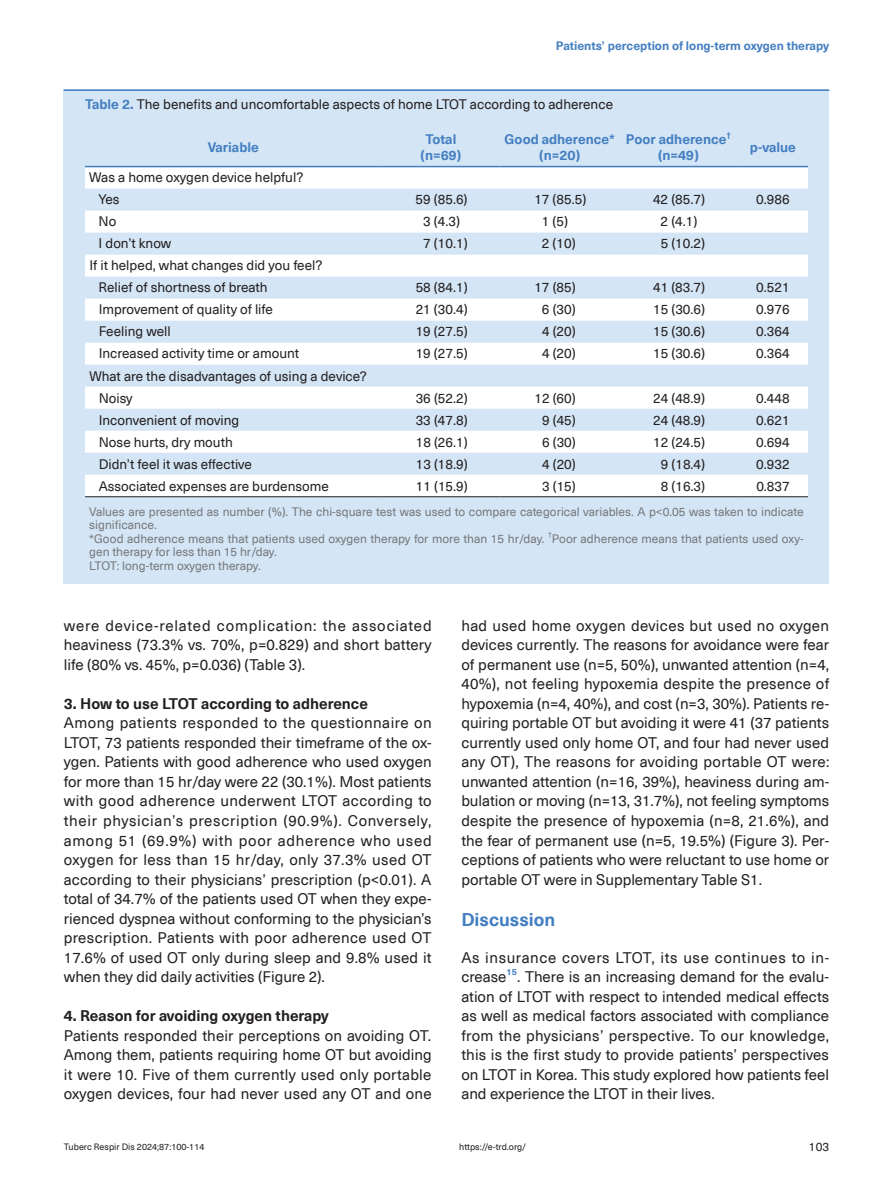
<style>
.page{position:relative;width:893px;height:1191px;background:#fff}
.page>*{position:absolute;margin:0;border:0;box-sizing:border-box;transform-origin:0 0}
.t1{font:700 18px "Neue Haas Unica Pro";color:#437ec1}
.t2{font:15px/19.5px "Neue Haas Unica Pro";letter-spacing:.005em;color:#231f20;text-align:justify}
.t3{font:15px/19.5px "Neue Haas Unica Pro";letter-spacing:.04em;color:#231f20}
.t4{font:13.5px/22px "Neue Haas Unica Pro";color:#231f20}
.t5{font:700 13.5px/16.2px "Neue Haas Unica Pro";color:#437ec1;text-align:center}
.t6{font:12px/13.5px "Neue Haas Unica Pro";color:#76787b}
.t7{font:700 12px "Neue Haas Unica Pro";color:#437ec1}
.t8{font:12px "Neue Haas Unica Pro";color:#231f20}
.t9{font:9px "Neue Haas Unica Pro";color:#231f20}
.t10{font:700 8.7px "Neue Haas Unica Pro";color:#437ec1}
.t11{font:700 7.8px "Neue Haas Unica Pro";color:#437ec1}
.t12{font:7.05px "Neue Haas Unica Pro";color:#76787b}
.s1{font-weight:700;color:#437ec1}
.s2{font-weight:700}
</style>
<div class="page">
<div style="left:64px;top:89px;width:765px;height:495px;background:#d4e5f5"></div>
<hr style="left:64px;top:89px;width:765px;height:2px;background:#437ec1">
<svg style="left:85px;top:167px;width:723px;height:329px;fill:#fff"></svg>
<hr style="left:85px;top:166px;width:297px;height:1px;background:#437ec1">
<hr style="left:382px;top:166px;width:118px;height:1px;background:#437ec1">
<hr style="left:500px;top:166px;width:119px;height:1px;background:#437ec1">
<hr style="left:619px;top:166px;width:119px;height:1px;background:#437ec1">
<hr style="left:738px;top:166px;width:70px;height:1px;background:#437ec1">
<hr style="left:85px;top:496px;width:297px;height:1px;background:#231f20">
<hr style="left:382px;top:496px;width:118px;height:1px;background:#231f20">
<hr style="left:500px;top:496px;width:119px;height:1px;background:#231f20">
<hr style="left:619px;top:496px;width:119px;height:1px;background:#231f20">
<hr style="left:738px;top:496px;width:70px;height:1px;background:#231f20">
<p class="t7" style="left:556px;top:38px;width:275px">Patients’ perception of long-term oxygen therapy</p>
<p class="t4" style="left:85px;top:94px;width:530px"><span class="s1">Table 2.</span> The benefits and uncomfortable aspects of home LTOT according to adherence</p>
<p class="t5" style="left:208px;top:139px;width:53px">Variable</p>
<p class="t5" style="left:421px;top:131px;width:42px">Total (n=69)</p>
<p class="t5" style="left:505px;top:131px;width:112px">Good adherence* (n=20)</p>
<p class="t5" style="left:626px;top:131px;width:102px">Poor adherence</p>
<p class="t11" style="left:726px;top:130px;width:6px">†</p>
<p class="t5" style="left:658px;top:148px;width:42px">(n=49)</p>
<p class="t5" style="left:750px;top:139px;width:48px">p-value</p>
<p class="t4" style="left:99px;top:167px;width:206px;text-indent:-9px">Was a home oxygen device helpful?<br>Yes</p>
<p class="t4" style="left:416px;top:189px;width:53px">59 (85.6)</p>
<p class="t4" style="left:534px;top:189px;width:53px">17 (85.5)</p>
<p class="t4" style="left:653px;top:189px;width:53px">42 (85.7)</p>
<p class="t4" style="left:756px;top:189px;width:35px">0.986</p>
<p class="t4" style="left:99px;top:211px;width:19px">No</p>
<p class="t4" style="left:423px;top:211px;width:38px">3 (4.3)</p>
<p class="t4" style="left:542px;top:211px;width:28px">1 (5)</p>
<p class="t4" style="left:661px;top:211px;width:38px">2 (4.1)</p>
<p class="t4" style="left:99px;top:233px;width:74px">I don’t know</p>
<p class="t4" style="left:423px;top:233px;width:46px">7 (10.1)</p>
<p class="t4" style="left:542px;top:233px;width:35px">2 (10)</p>
<p class="t4" style="left:661px;top:233px;width:46px">5 (10.2)</p>
<p class="t4" style="left:99px;top:255px;width:225px;text-indent:-9px">If it helped, what changes did you feel?<br>Relief of shortness of breath</p>
<p class="t4" style="left:416px;top:277px;width:53px">58 (84.1)</p>
<p class="t4" style="left:534px;top:277px;width:43px">17 (85)</p>
<p class="t4" style="left:653px;top:277px;width:53px">41 (83.7)</p>
<p class="t4" style="left:756px;top:277px;width:35px">0.521</p>
<p class="t4" style="left:99px;top:299px;width:176px">Improvement of quality of life</p>
<p class="t4" style="left:416px;top:299px;width:53px">21 (30.4)</p>
<p class="t4" style="left:542px;top:299px;width:35px">6 (30)</p>
<p class="t4" style="left:653px;top:299px;width:53px">15 (30.6)</p>
<p class="t4" style="left:756px;top:299px;width:35px">0.976</p>
<p class="t4" style="left:99px;top:321px;width:74px">Feeling well</p>
<p class="t4" style="left:416px;top:321px;width:53px">19 (27.5)</p>
<p class="t4" style="left:542px;top:321px;width:35px">4 (20)</p>
<p class="t4" style="left:653px;top:321px;width:53px">15 (30.6)</p>
<p class="t4" style="left:756px;top:321px;width:35px">0.364</p>
<p class="t4" style="left:99px;top:343px;width:202px">Increased activity time or amount</p>
<p class="t4" style="left:416px;top:343px;width:53px">19 (27.5)</p>
<p class="t4" style="left:542px;top:343px;width:35px">4 (20)</p>
<p class="t4" style="left:653px;top:343px;width:53px">15 (30.6)</p>
<p class="t4" style="left:756px;top:343px;width:35px">0.364</p>
<p class="t4" style="left:99px;top:365px;width:270px;text-indent:-9px">What are the disadvantages of using a device?<br>Noisy</p>
<p class="t4" style="left:416px;top:387px;width:53px">36 (52.2)</p>
<p class="t4" style="left:534px;top:387px;width:43px">12 (60)</p>
<p class="t4" style="left:653px;top:387px;width:53px">24 (48.9)</p>
<p class="t4" style="left:756px;top:387px;width:35px">0.448</p>
<p class="t4" style="left:99px;top:409px;width:142px">Inconvenient of moving</p>
<p class="t4" style="left:416px;top:409px;width:53px">33 (47.8)</p>
<p class="t4" style="left:542px;top:409px;width:35px">9 (45)</p>
<p class="t4" style="left:653px;top:409px;width:53px">24 (48.9)</p>
<p class="t4" style="left:756px;top:409px;width:35px">0.621</p>
<p class="t4" style="left:99px;top:431px;width:136px">Nose hurts, dry mouth</p>
<p class="t4" style="left:416px;top:431px;width:53px">18 (26.1)</p>
<p class="t4" style="left:542px;top:431px;width:35px">6 (30)</p>
<p class="t4" style="left:653px;top:431px;width:53px">12 (24.5)</p>
<p class="t4" style="left:756px;top:431px;width:35px">0.694</p>
<p class="t4" style="left:99px;top:453px;width:155px">Didn’t feel it was effective</p>
<p class="t4" style="left:416px;top:453px;width:53px">13 (18.9)</p>
<p class="t4" style="left:542px;top:453px;width:35px">4 (20)</p>
<p class="t4" style="left:661px;top:453px;width:46px">9 (18.4)</p>
<p class="t4" style="left:756px;top:453px;width:35px">0.932</p>
<p class="t4" style="left:99px;top:475px;width:232px">Associated expenses are burdensome</p>
<p class="t4" style="left:416px;top:475px;width:53px">11 (15.9)</p>
<p class="t4" style="left:542px;top:475px;width:35px">3 (15)</p>
<p class="t4" style="left:661px;top:475px;width:46px">8 (16.3)</p>
<p class="t4" style="left:756px;top:475px;width:35px">0.837</p>
<p class="t6" style="left:89px;top:505px;width:716px">Values are presented as number (%). The chi-square test was used to compare categorical variables. A p&lt;0.05 was taken to indicate significance.<br>*Good adherence means that patients used oxygen therapy for more than 15 hr/day.</p>
<p class="t12" style="left:548px;top:530px;width:5px">†</p>
<p class="t6" style="left:552px;top:532px;width:253px">Poor adherence means that patients used oxy-</p>
<p class="t6" style="left:89px;top:545px;width:189px">gen therapy for less than 15 hr/day.<br>LTOT: long-term oxygen therapy.</p>
<p class="t2" style="left:64px;top:616px;width:369px">were device-related complication: the associated heaviness (73.3% vs. 70%, p=0.829) and short battery life (80% vs. 45%, p=0.036) (Table 3).</p>
<p class="t2" style="left:64px;top:694px;width:369px;text-align:left"><span class="s2">3. How to use LTOT according to adherence<br></span>Among patients responded to the questionnaire on LTOT, 73 patients responded their timeframe of the ox&shy;ygen. Patients with good adherence who used oxygen for more than 15 hr/day were 22 (30.1%). Most patients with good adherence underwent LTOT according to their physician’s prescription (90.9%). Conversely, among 51 (69.9%) with poor adherence who used oxygen for less than 15 hr/day, only 37.3% used OT according to their physicians’ prescription (p&lt;0.01). A total of 34.7% of the patients used OT when they expe&shy;rienced dyspnea without conforming to the physician’s prescription. Patients with poor adherence used OT 17.6% of used OT only during sleep and 9.8% used it when they did daily activities (Figure 2).</p>
<p class="t2" style="left:64px;top:1006px;width:369px;text-align:left"><span class="s2">4. Reason for avoiding oxygen therapy<br></span>Patients responded their perceptions on avoiding OT.<br>Among them, patients requiring home OT but avoiding it were 10. Five of them currently used only portable oxygen devices, four had never used any OT and one</p>
<p class="t2" style="left:461px;top:616px;width:369px">had used home oxygen devices but used no oxygen devices currently. The reasons for avoidance were fear of permanent use (n=5, 50%), unwanted attention (n=4, 40%), not feeling hypoxemia despite the presence of hypoxemia (n=4, 40%), and cost (n=3, 30%). Patients re&shy;quiring portable OT but avoiding it were 41 (37 patients currently used only home OT, and four had never used any OT), The reasons for avoiding portable OT were: unwanted attention (n=16, 39%), heaviness during am&shy;bulation or moving (n=13, 31.7%), not feeling symptoms despite the presence of hypoxemia (n=8, 21.6%), and the fear of permanent use (n=5, 19.5%) (Figure 3). Per&shy;ceptions of patients who were reluctant to use home or portable OT were in Supplementary Table S1.</p>
<p class="t1" style="left:461px;top:908px;width:95px">Discussion</p>
<p class="t3" style="left:461px;top:947px;width:369px">As insurance covers LTOT, its use continues to in&shy;crease</p>
<p class="t10" style="left:506px;top:966px;width:12px">15</p>
<p class="t2" style="left:461px;top:967px;width:369px;text-indent:56px">. There is an increasing demand for the evalu&shy;ation of LTOT with respect to intended medical effects as well as medical factors associated with compliance from the physicians’ perspective. To our knowledge, this is the first study to provide patients’ perspectives on LTOT in Korea. This study explored how patients feel and experience the LTOT in their lives.</p>
<p class="t9" style="left:64px;top:1141px;width:142px">Tuberc Respir Dis 2024;87:100-114</p>
<p class="t9" style="left:459px;top:1141px;width:69px">https://e-trd.org/</p>
<p class="t8" style="left:809px;top:1139px;width:22px">103</p>
</div>
